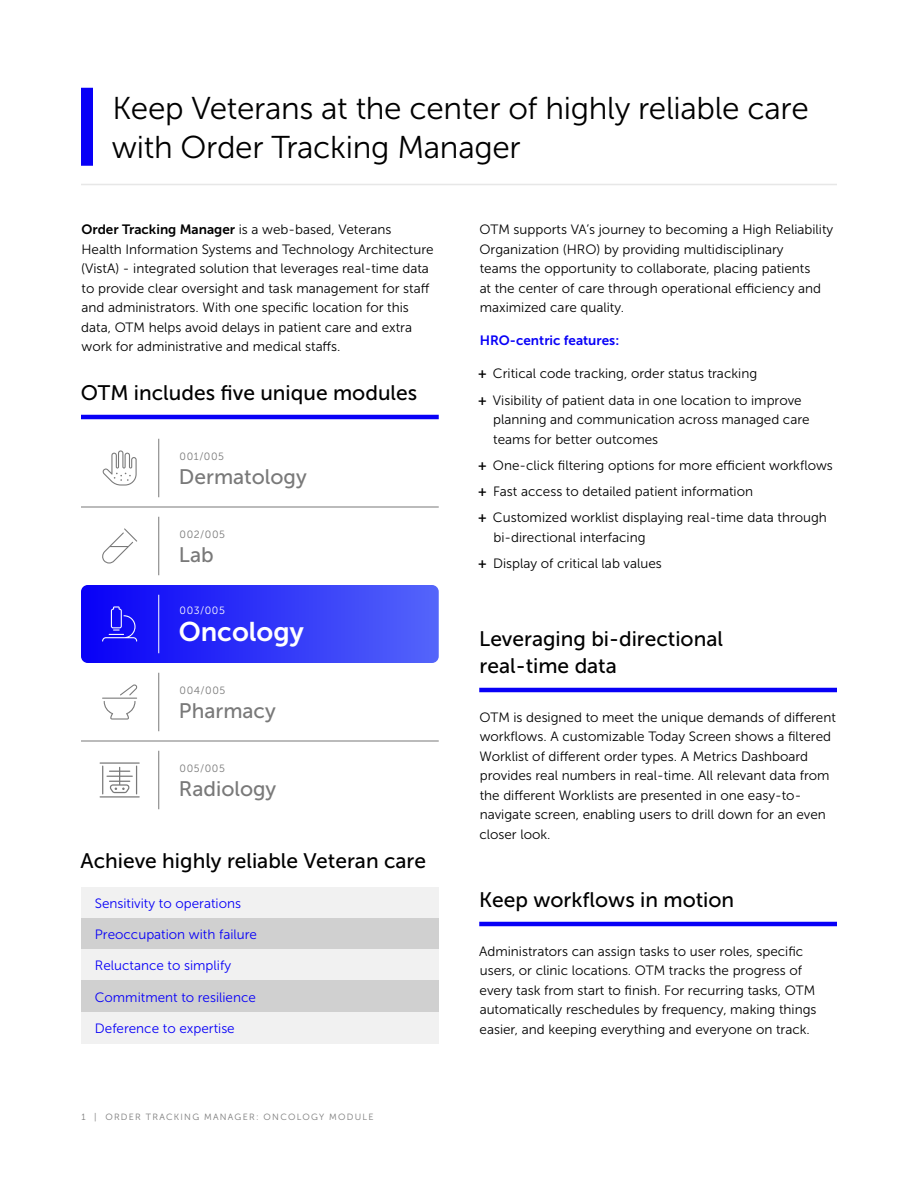
<style>
.page{position:relative;width:918px;height:1188px;background:#fff}
.page>*{position:absolute;margin:0;border:0;box-sizing:border-box;transform-origin:0 0}
._04_-_Heading_2{font:31.5px/39px "Museo Sans 300";letter-spacing:-.01em;color:#000}
._05_-_Heading_3{font:27px "Museo Sans 700";color:#fff}
._05_-_Heading_3-2{font:21px/27px "Museo Sans 500";color:#000}
._05_-_Heading_3-3{font:21px "Museo Sans 500";color:#797979}
._01_-_Body_Text{font:13.5px/19.5px "Museo Sans 300";color:#000}
._01_-_Body_Text-2{font:13.5px "Museo Sans 300";color:#0800f7}
._01_-_Body_Text-3{font:13.5px "Museo Sans 700";color:#0800f7}
._05_-_Heading_3-4{font:10.5px "Museo Sans 300";letter-spacing:.05em;color:#797979}
._05_-_Heading_3-5{font:10.5px "Museo Sans 300";letter-spacing:.05em;color:#fff}
.t1{font:9px "Museo Sans 300";letter-spacing:.14em;color:#797979}
.s1{font-family:"Museo Sans 700"}
</style>
<div class="page">
<hr style="left:81px;top:184px;width:756px;height:1px;background:#e7e7e7">
<div style="left:81px;top:88px;width:12px;height:78px;background:#0800f7"></div>
<hr style="left:81px;top:415px;width:358px;height:4px;background:#0800f7">
<hr style="left:479px;top:688px;width:358px;height:4px;background:#0800f7">
<hr style="left:479px;top:922px;width:358px;height:4px;background:#0800f7">
<hr style="left:158px;top:517px;width:1px;height:58px;background:#797979">
<hr style="left:158px;top:673px;width:1px;height:58px;background:#797979">
<hr style="left:158px;top:751px;width:1px;height:58px;background:#797979">
<hr style="left:158px;top:439px;width:1px;height:58px;background:#797979">
<hr style="left:81px;top:507px;width:358px;height:1px;background:#797979">
<hr style="left:81px;top:741px;width:358px;height:1px;background:#797979">
<svg style="left:103px;top:450px;width:34px;height:36px"></svg>
<svg style="left:102px;top:684px;width:35px;height:36px"></svg>
<svg style="left:102px;top:528px;width:35px;height:36px"></svg>
<svg style="left:81px;top:585px;width:358px;height:78px;background:#3034f8"></svg>
<svg style="left:100px;top:762px;width:40px;height:36px"></svg>
<div style="left:81px;top:887px;width:358px;height:31px;background:#f1f1f1"></div>
<div style="left:81px;top:918px;width:358px;height:32px;background:#d0d0d0"></div>
<div style="left:81px;top:950px;width:358px;height:31px;background:#f1f1f1"></div>
<div style="left:81px;top:981px;width:358px;height:31px;background:#d0d0d0"></div>
<div style="left:81px;top:1012px;width:358px;height:31px;background:#f1f1f1"></div>
<p class="_04_-_Heading_2" style="left:112px;top:89px;width:698px">Keep Veterans at the center of highly reliable care with Order Tracking Manager</p>
<p class="_01_-_Body_Text" style="left:81px;top:220px;width:354px"><span class="s1">Order Tracking Manager</span> is a web-based, Veterans Health Information Systems and Technology Architecture (VistA) - integrated solution that leverages real-time data to provide clear oversight and task management for staff and administrators. With one specific location for this data, OTM helps avoid delays in patient care and extra work for administrative and medical staffs.</p>
<p class="_05_-_Heading_3-2" style="left:81px;top:379px;width:338px">OTM includes five unique modules</p>
<p class="_05_-_Heading_3-4" style="left:180px;top:451px;width:46px">001/005</p>
<p class="_05_-_Heading_3-3" style="left:179px;top:465px;width:129px">Dermatology</p>
<p class="_05_-_Heading_3-4" style="left:180px;top:529px;width:47px">002/005</p>
<p class="_05_-_Heading_3-3" style="left:179px;top:543px;width:36px">Lab</p>
<p class="_05_-_Heading_3-5" style="left:180px;top:605px;width:47px">003/005</p>
<p class="_05_-_Heading_3" style="left:179px;top:617px;width:127px">Oncology</p>
<p class="_05_-_Heading_3-4" style="left:180px;top:685px;width:47px">004/005</p>
<p class="_05_-_Heading_3-3" style="left:179px;top:699px;width:98px">Pharmacy</p>
<p class="_05_-_Heading_3-4" style="left:180px;top:763px;width:47px">005/005</p>
<p class="_05_-_Heading_3-3" style="left:179px;top:777px;width:99px">Radiology</p>
<p class="_05_-_Heading_3-2" style="left:81px;top:847px;width:347px">Achieve highly reliable Veteran care</p>
<p class="_01_-_Body_Text-2" style="left:95px;top:896px;width:148px">Sensitivity to operations</p>
<p class="_01_-_Body_Text-2" style="left:95px;top:927px;width:164px">Preoccupation with failure</p>
<p class="_01_-_Body_Text-2" style="left:95px;top:958px;width:138px">Reluctance to simplify</p>
<p class="_01_-_Body_Text-2" style="left:95px;top:990px;width:163px">Commitment to resilience</p>
<p class="_01_-_Body_Text-2" style="left:95px;top:1021px;width:141px">Deference to expertise</p>
<p class="t1" style="left:81px;top:1112px;width:294px">1 | ORDER TRACKING MANAGER: ONCOLOGY MODULE</p>
<p class="_01_-_Body_Text" style="left:479px;top:220px;width:355px">OTM supports VA’s journey to becoming a High Reliability Organization (HRO) by providing multidisciplinary<br>teams the opportunity to collaborate, placing patients<br>at the center of care through operational efficiency and maximized care quality.</p>
<p class="_01_-_Body_Text-3" style="left:480px;top:333px;width:141px">HRO-centric features:</p>
<p class="_01_-_Body_Text" style="left:478px;top:364px;width:280px"><span class="s1">+</span> Critical code tracking, order status tracking</p>
<p class="_01_-_Body_Text" style="left:493px;top:390px;width:318px;text-indent:-15px"><span class="s1">+</span> Visibility of patient data in one location to improve planning and communication across managed care teams for better outcomes</p>
<p class="_01_-_Body_Text" style="left:478px;top:456px;width:356px"><span class="s1">+</span> One-click filtering options for more efficient workflows</p>
<p class="_01_-_Body_Text" style="left:478px;top:482px;width:276px"><span class="s1">+</span> Fast access to detailed patient information</p>
<p class="_01_-_Body_Text" style="left:493px;top:508px;width:335px;text-indent:-15px"><span class="s1">+</span> Customized worklist displaying real-time data through bi-directional interfacing</p>
<p class="_01_-_Body_Text" style="left:478px;top:554px;width:185px"><span class="s1">+</span> Display of critical lab values</p>
<p class="_05_-_Heading_3-2" style="left:479px;top:625px;width:245px">Leveraging bi-directional real-time data</p>
<p class="_01_-_Body_Text" style="left:479px;top:708px;width:358px">OTM is designed to meet the unique demands of different workflows. A customizable Today Screen shows a filtered Worklist of different order types. A Metrics Dashboard provides real numbers in real-time. All relevant data from the different Worklists are presented in one easy-to&shy;navigate screen, enabling users to drill down for an even closer look.</p>
<p class="_05_-_Heading_3-2" style="left:479px;top:886px;width:257px">Keep workflows in motion</p>
<p class="_01_-_Body_Text" style="left:479px;top:942px;width:339px">Administrators can assign tasks to user roles, specific users, or clinic locations. OTM tracks the progress of every task from start to finish. For recurring tasks, OTM automatically reschedules by frequency, making things easier, and keeping everything and everyone on track.</p>
</div>
